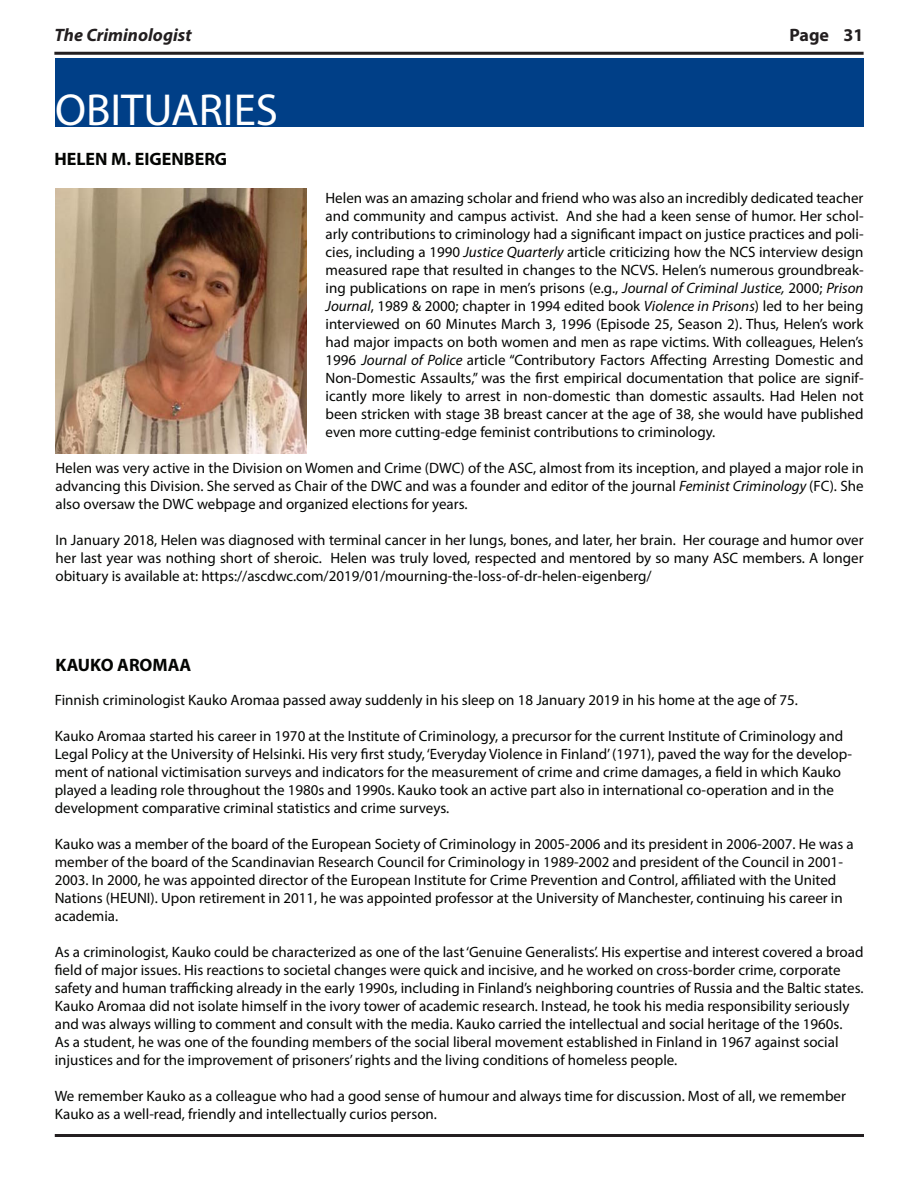
<style>
.page{position:relative;width:918px;height:1188px;background:#fff}
.page>*{position:absolute;margin:0;border:0;box-sizing:border-box;transform-origin:0 0}
.t1{font:45px "Myriad Pro";color:#fff}
.t2{font:700 18px "Myriad Pro";color:#040503}
.t3{font:italic 700 18px "Myriad Pro";color:#231f20}
.t4{font:700 18px "Myriad Pro";color:#231f20}
.t5{font:15px/18px "Myriad Pro";color:#040503}
.s1{font-style:italic}
</style>
<div class="page">
<hr style="left:54px;top:52px;width:810px;height:3px;background:#231f20">
<hr style="left:55px;top:1134px;width:809px;height:3px;background:#231f20">
<div style="left:56px;top:58px;width:808px;height:69px;background:#003f87"></div>
<div style="left:55px;top:91px;width:791px;height:35px;background:#003f87"></div>
<img style="left:56px;top:188px;width:251px;height:266px">
<p class="t3" style="left:54px;top:23px;width:139px">The Criminologist</p>
<p class="t4" style="left:789px;top:23px;width:76px">Page 31</p>
<p class="t1" style="left:55px;top:82px;width:224px">OBITUARIES</p>
<p class="t2" style="left:54px;top:147px;width:174px">HELEN M. EIGENBERG</p>
<p class="t5" style="left:326px;top:189px;width:540px;text-align:justify">Helen was an amazing scholar and friend who was also an incredibly dedicated teacher and community and campus activist. And she had a keen sense of humor. Her schol&shy;arly contributions to criminology had a significant impact on justice practices and poli&shy;cies, including a 1990 <span class="s1">Justice Quarterly</span> article criticizing how the NCS interview design measured rape that resulted in changes to the NCVS. Helen’s numerous groundbreak&shy;ing publications on rape in men’s prisons (e.g., <span class="s1">Journal of Criminal Justice,</span> 2000; <span class="s1">Prison Journal</span>, 1989 &amp; 2000; chapter in 1994 edited book <span class="s1">Violence in Prisons</span>) led to her being interviewed on 60 Minutes March 3, 1996 (Episode 25, Season 2). Thus, Helen’s work had major impacts on both women and men as rape victims. With colleagues, Helen’s 1996 <span class="s1">Journal of Police</span> article “Contributory Factors Affecting Arresting Domestic and Non-Domestic Assaults,” was the first empirical documentation that police are signif&shy;icantly more likely to arrest in non-domestic than domestic assaults. Had Helen not been stricken with stage 3B breast cancer at the age of 38, she would have published even more cutting-edge feminist contributions to criminology.</p>
<p class="t5" style="left:56px;top:459px;width:810px;text-align:justify">Helen was very active in the Division on Women and Crime (DWC) of the ASC, almost from its inception, and played a major role in advancing this Division. She served as Chair of the DWC and was a founder and editor of the journal <span class="s1">Feminist Criminology</span> (FC). She also oversaw the DWC webpage and organized elections for years.</p>
<p class="t5" style="left:56px;top:531px;width:810px;text-align:justify">In January 2018, Helen was diagnosed with terminal cancer in her lungs, bones, and later, her brain. Her courage and humor over her last year was nothing short of sheroic. Helen was truly loved, respected and mentored by so many ASC members. A longer obituary is available at: https://ascdwc.com/2019/01/mourning-the-loss-of-dr-helen-eigenberg/</p>
<p class="t2" style="left:56px;top:653px;width:137px">KAUKO AROMAA</p>
<p class="t5" style="left:55px;top:690px;width:745px">Finnish criminologist Kauko Aromaa passed away suddenly in his sleep on 18 January 2019 in his home at the age of 75.</p>
<p class="t5" style="left:55px;top:726px;width:799px">Kauko Aromaa started his career in 1970 at the Institute of Criminology, a precursor for the current Institute of Criminology and Legal Policy at the University of Helsinki. His very first study, ‘Everyday Violence in Finland’ (1971), paved the way for the develop&shy;ment of national victimisation surveys and indicators for the measurement of crime and crime damages, a field in which Kauko played a leading role throughout the 1980s and 1990s. Kauko took an active part also in international co-operation and in the development comparative criminal statistics and crime surveys.</p>
<p class="t5" style="left:55px;top:834px;width:800px">Kauko was a member of the board of the European Society of Criminology in 2005-2006 and its president in 2006-2007. He was a member of the board of the Scandinavian Research Council for Criminology in 1989-2002 and president of the Council in 2001- 2003. In 2000, he was appointed director of the European Institute for Crime Prevention and Control, affiliated with the United Nations (HEUNI). Upon retirement in 2011, he was appointed professor at the University of Manchester, continuing his career in academia.</p>
<p class="t5" style="left:55px;top:942px;width:810px">As a criminologist, Kauko could be characterized as one of the last ‘Genuine Generalists’. His expertise and interest covered a broad field of major issues. His reactions to societal changes were quick and incisive, and he worked on cross-border crime, corporate safety and human trafficking already in the early 1990s, including in Finland’s neighboring countries of Russia and the Baltic states.</p>
<p class="t5" style="left:55px;top:996px;width:796px">Kauko Aromaa did not isolate himself in the ivory tower of academic research. Instead, he took his media responsibility seriously and was always willing to comment and consult with the media. Kauko carried the intellectual and social heritage of the 1960s.<br>As a student, he was one of the founding members of the social liberal movement established in Finland in 1967 against social injustices and for the improvement of prisoners’ rights and the living conditions of homeless people.</p>
<p class="t5" style="left:55px;top:1086px;width:793px">We remember Kauko as a colleague who had a good sense of humour and always time for discussion. Most of all, we remember<br>Kauko as a well-read, friendly and intellectually curios person.</p>
</div>
